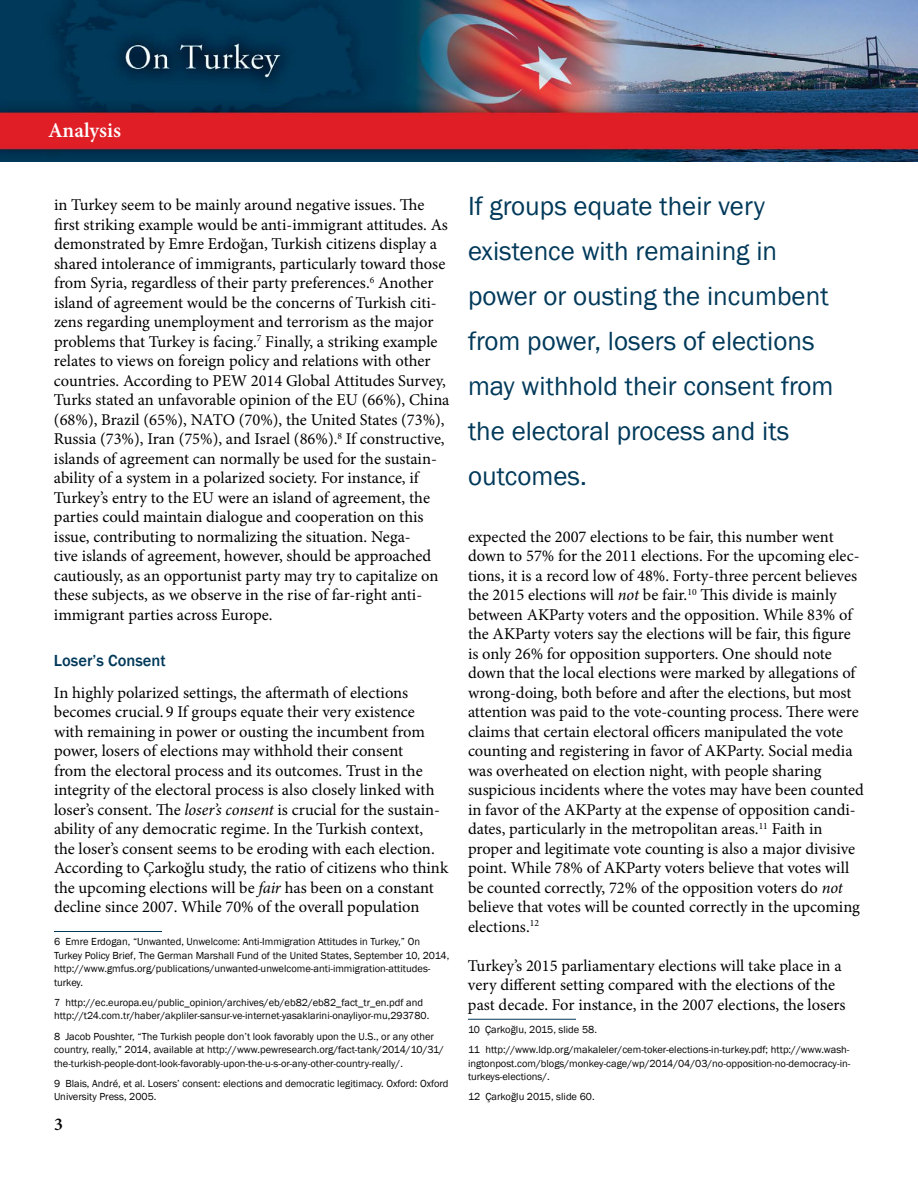
<style>
.page{position:relative;width:918px;height:1188px;background:#fff}
.page>*{position:absolute;margin:0;border:0;box-sizing:border-box;transform-origin:0 0}
.t1{font:27px/45px "Franklin Gothic";color:#00395a}
.t2{font:600 21px "Minion Pro";color:#fff}
.t3{font:600 18px "Minion Pro";color:#000}
.t4{font:16.5px/19.5px "Minion Pro";color:#000}
.t5{font:500 16.5px "Franklin Gothic";color:#00395a}
.t6{font:10.5px/13.5px "Franklin Gothic";color:#000}
.s1{font-style:italic}
</style>
<div class="page">
<img style="left:0;top:0;width:918px;height:162px">
<hr style="left:54px;top:931px;width:108px;height:1px;background:#00395a">
<hr style="left:468px;top:1019px;width:108px;height:1px;background:#00395a">
<p class="t2" style="left:48px;top:116px;width:75px">Analysis</p>
<p class="t4" style="left:54px;top:195px;width:397px">in Turkey seem to be mainly around negative issues. The first striking example would be anti-immigrant attitudes. As demonstrated by Emre Erdoğan, Turkish citizens display a shared intolerance of immigrants, particularly toward those from Syria, regardless of their party preferences.<sup>6</sup> Another island of agreement would be the concerns of Turkish citi&shy;zens regarding unemployment and terrorism as the major problems that Turkey is facing.<sup>7</sup> Finally, a striking example relates to views on foreign policy and relations with other countries. According to PEW 2014 Global Attitudes Survey, Turks stated an unfavorable opinion of the EU (66%), China (68%), Brazil (65%), NATO (70%), the United States (73%), Russia (73%), Iran (75%), and Israel (86%).<sup>8</sup> If constructive, islands of agreement can normally be used for the sustain&shy;ability of a system in a polarized society. For instance, if Turkey’s entry to the EU were an island of agreement, the parties could maintain dialogue and cooperation on this issue, contributing to normalizing the situation. Nega-<br>tive islands of agreement, however, should be approached cautiously, as an opportunist party may try to capitalize on these subjects, as we observe in the rise of far-right anti&shy;immigrant parties across Europe.</p>
<p class="t5" style="left:54px;top:650px;width:113px">Loser’s Consent</p>
<p class="t4" style="left:54px;top:683px;width:396px">In highly polarized settings, the aftermath of elections becomes crucial. 9 If groups equate their very existence with remaining in power or ousting the incumbent from power, losers of elections may withhold their consent<br>from the electoral process and its outcomes. Trust in the integrity of the electoral process is also closely linked with loser’s consent. The <span class="s1">loser’s consent</span> is crucial for the sustain&shy;ability of any democratic regime. In the Turkish context, the loser’s consent seems to be eroding with each election.<br>According to Çarkoğlu study, the ratio of citizens who think the upcoming elections will be <span class="s1">fair</span> has been on a constant decline since 2007. While 70% of the overall population</p>
<p class="t6" style="left:54px;top:935px;width:397px">6 Emre Erdogan, “Unwanted, Unwelcome: Anti-Immigration Attitudes in Turkey,” On Turkey Policy Brief, The German Marshall Fund of the United States, September 10, 2014, http://www.gmfus.org/publications/unwanted-unwelcome-anti-immigration-attitudes&shy;turkey.</p>
<p class="t6" style="left:54px;top:996px;width:377px">7 http://ec.europa.eu/public_opinion/archives/eb/eb82/eb82_fact_tr_en.pdf and http://t24.com.tr/haber/akpliler-sansur-ve-internet-yasaklarini-onayliyor-mu,293780.</p>
<p class="t6" style="left:54px;top:1029px;width:392px">8 Jacob Poushter, “The Turkish people don’t look favorably upon the U.S., or any other country, really,” 2014, available at http://www.pewresearch.org/fact-tank/2014/10/31/ the-turkish-people-dont-look-favorably-upon-the-u-s-or-any-other-country-really/.</p>
<p class="t6" style="left:54px;top:1077px;width:396px">9 Blais, André, et al. Losers’ consent: elections and democratic legitimacy. Oxford: Oxford<br>University Press, 2005.</p>
<p class="t3" style="left:54px;top:1111px;width:10px">3</p>
<h1 class="t1" style="left:468px;top:184px;width:367px">If groups equate their very existence with remaining in power or ousting the incumbent from power, losers of elections may withhold their consent from the electoral process and its outcomes.</h1>
<p class="t4" style="left:468px;top:527px;width:397px">expected the 2007 elections to be fair, this number went down to 57% for the 2011 elections. For the upcoming elec&shy;tions, it is a record low of 48%. Forty-three percent believes the 2015 elections will <span class="s1">not</span> be fair.<sup>10</sup> This divide is mainly between AKParty voters and the opposition. While 83% of the AKParty voters say the elections will be fair, this figure is only 26% for opposition supporters. One should note down that the local elections were marked by allegations of wrong-doing, both before and after the elections, but most attention was paid to the vote-counting process. There were claims that certain electoral officers manipulated the vote counting and registering in favor of AKParty. Social media was overheated on election night, with people sharing suspicious incidents where the votes may have been counted in favor of the AKParty at the expense of opposition candi&shy;dates, particularly in the metropolitan areas.<sup>11</sup> Faith in proper and legitimate vote counting is also a major divisive point. While 78% of AKParty voters believe that votes will be counted correctly, 72% of the opposition voters do <span class="s1">not </span>believe that votes will be counted correctly in the upcoming elections.<sup>12</sup></p>
<p class="t4" style="left:468px;top:956px;width:379px">Turkey’s 2015 parliamentary elections will take place in a very different setting compared with the elections of the past decade. For instance, in the 2007 elections, the losers</p>
<p class="t6" style="left:468px;top:1019px;width:383px;line-height:20.2px">10 Çarkoğlu, 2015, slide 58.<br>11 http://www.ldp.org/makaleler/cem-toker-elections-in-turkey.pdf; http://www.wash-</p>
<p class="t6" style="left:468px;top:1056px;width:384px">ingtonpost.com/blogs/monkey-cage/wp/2014/04/03/no-opposition-no-democracy-in&shy;turkeys-elections/.</p>
<p class="t6" style="left:468px;top:1090px;width:128px">12 Çarkoğlu 2015, slide 60.</p>
</div>
